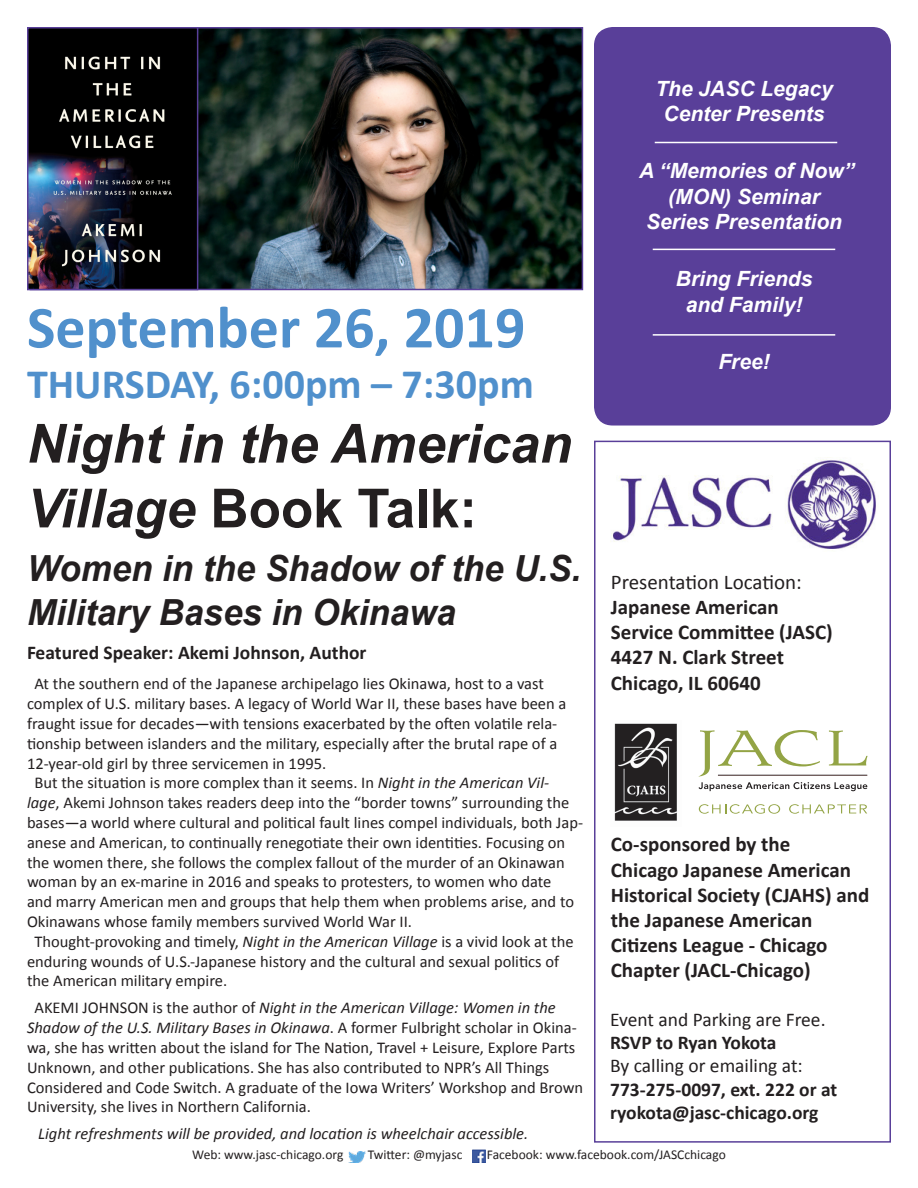
<style>
.page{position:relative;width:918px;height:1188px;background:#fff}
.page>*{position:absolute;margin:0;border:0;box-sizing:border-box;transform-origin:0 0}
.t1{font:700 60px "Calibri";color:#5090cc}
.t2{font:italic 700 54px/64.8px "Arial";color:#231f20}
.t3{font:700 42px "Calibri";color:#5090cc}
.t4{font:italic 700 36px/43.2px "Arial";color:#231f20}
.t5{font:700 21px/25.2px "Calibri";color:#231f20}
.t6{font:italic 700 21px "Arial";color:#fff}
.t7{font:21px "Calibri";color:#231f20}
.t8{font:700 19.5px "Calibri";color:#231f20}
.t9{font:19.5px "Calibri";color:#231f20}
.t10{font:16.5px/19.8px "Calibri";color:#231f20}
.t11{font:italic 16.5px "Calibri";color:#231f20}
.t12{font:13.5px "Calibri";color:#231f20}
.s1{font-style:normal}
.s2{font-style:italic}
</style>
<div class="page">
<img style="left:33px;top:30px;width:547px;height:257px">
<div style="left:30px;top:27px;width:553px;height:263px;border:2px solid #593f99"></div>
<div style="left:595px;top:28px;width:295px;height:397px;background:#593f99;border-radius:18px"></div>
<div style="left:594px;top:27px;width:297px;height:399px;border:2px solid #593f99;border-radius:18px"></div>
<div style="left:594px;top:441px;width:297px;height:702px;border:2px solid #593f99"></div>
<img style="left:349px;top:1151px;width:17px;height:11px">
<img style="left:472px;top:1149px;width:14px;height:13px">
<img style="left:610px;top:459px;width:266px;height:90px">
<img style="left:614px;top:723px;width:63px;height:98px">
<svg style="left:699px;top:730px;width:169px;height:61px"></svg>
<svg style="left:699px;top:804px;width:81px;height:10px"></svg>
<svg style="left:789px;top:804px;width:78px;height:10px"></svg>
<hr style="left:655px;top:142px;width:182px;height:1px;background:#fff">
<hr style="left:653px;top:249px;width:182px;height:1px;background:#fff">
<hr style="left:653px;top:334px;width:182px;height:2px;background:#fff">
<div style="left:27px;top:27px;width:171px;height:263px;border:2px solid #593f99"></div>
<p class="t6" style="left:655px;top:74px;width:179px">The JASC Legacy</p>
<p class="t6" style="left:664px;top:99px;width:163px">Center Presents</p>
<p class="t1" style="left:27px;top:289px;width:500px">September 26, 2019</p>
<p class="t3" style="left:27px;top:357px;width:508px">THURSDAY, 6:00pm – 7:30pm</p>
<p class="t2" style="left:27px;top:413px;width:546px">Night in the American<br>Village <span class="s1">Book Talk:</span></p>
<p class="t4" style="left:27px;top:548px;width:556px">Women in the Shadow of the U.S.<br>Military Bases in Okinawa</p>
<p class="t8" style="left:27px;top:640px;width:341px">Featured Speaker: Akemi Johnson, Author</p>
<p class="t10" style="left:27px;top:674px;width:541px;text-indent:7px">At the southern end of the Japanese archipelago lies Okinawa, host to a vast complex of U.S. military bases. A legacy of World War II, these bases have been a fraught issue for decades—with tensions exacerbated by the often volatile rela&shy;tionship between islanders and the military, especially after the brutal rape of a 12-year-old girl by three servicemen in 1995.</p>
<p class="t10" style="left:27px;top:773px;width:558px;text-indent:7px">But the situation is more complex than it seems. In <span class="s2">Night in the American Vil&shy;lage</span>, Akemi Johnson takes readers deep into the “border towns” surrounding the bases—a world where cultural and political fault lines compel individuals, both Jap&shy;anese and American, to continually renegotiate their own identities. Focusing on the women there, she follows the complex fallout of the murder of an Okinawan woman by an ex-marine in 2016 and speaks to protesters, to women who date<br>and marry American men and groups that help them when problems arise, and to Okinawans whose family members survived World War II.</p>
<p class="t10" style="left:27px;top:931px;width:548px;text-indent:7px">Thought-provoking and timely, <span class="s2">Night in the American Village</span> is a vivid look at the enduring wounds of U.S.-Japanese history and the cultural and sexual politics of the American military empire.</p>
<p class="t10" style="left:27px;top:998px;width:558px;text-indent:7px">AKEMI JOHNSON is the author of <span class="s2">Night in the American Village: Women in the Shadow of the U.S. Military Bases in Okinawa</span>. A former Fulbright scholar in Okina&shy;wa, she has written about the island for The Nation, Travel + Leisure, Explore Parts Unknown, and other publications. She has also contributed to NPR’s All Things Considered and Code Switch. A graduate of the Iowa Writers’ Workshop and Brown University, she lives in Northern California.</p>
<p class="t11" style="left:38px;top:1123px;width:492px">Light refreshments will be provided, and location is wheelchair accessible.</p>
<p class="t6" style="left:639px;top:157px;width:217px">A “Memories of Now”</p>
<p class="t6" style="left:668px;top:182px;width:153px">(MON) Seminar</p>
<p class="t6" style="left:646px;top:207px;width:198px">Series Presentation</p>
<p class="t6" style="left:676px;top:265px;width:138px">Bring Friends</p>
<p class="t6" style="left:686px;top:290px;width:118px">and Family!</p>
<p class="t6" style="left:718px;top:348px;width:53px">Free!</p>
<p class="t7" style="left:611px;top:569px;width:192px">Presentation Location:</p>
<p class="t5" style="left:611px;top:594px;width:169px">Japanese American</p>
<p class="t5" style="left:611px;top:620px;width:223px">Service Committee (JASC)</p>
<p class="t5" style="left:611px;top:645px;width:175px">4427 N. Clark Street</p>
<p class="t5" style="left:611px;top:670px;width:151px">Chicago, IL 60640</p>
<p class="t5" style="left:611px;top:832px;width:181px">Co-sponsored by the</p>
<p class="t5" style="left:611px;top:857px;width:260px">Chicago Japanese American<br>Historical Society (CJAHS) and the Japanese American</p>
<p class="t5" style="left:611px;top:933px;width:218px">Citizens League - Chicago<br>Chapter (JACL-Chicago)</p>
<p class="t9" style="left:610px;top:1007px;width:217px">Event and Parking are Free.</p>
<p class="t8" style="left:610px;top:1030px;width:168px">RSVP to Ryan Yokota</p>
<p class="t9" style="left:610px;top:1054px;width:194px">By calling or emailing at:</p>
<p class="t8" style="left:610px;top:1077px;width:229px">773-275-0097, ext. 222 or at</p>
<p class="t8" style="left:610px;top:1100px;width:210px">ryokota@jasc-chicago.org</p>
<p class="t12" style="left:192px;top:1146px;width:153px">Web: www.jasc-chicago.org</p>
<p class="t12" style="left:368px;top:1146px;width:96px">Twitter: @myjasc</p>
<p class="t12" style="left:487px;top:1146px;width:240px">Facebook: www.facebook.com/JASCchicago</p>
</div>
